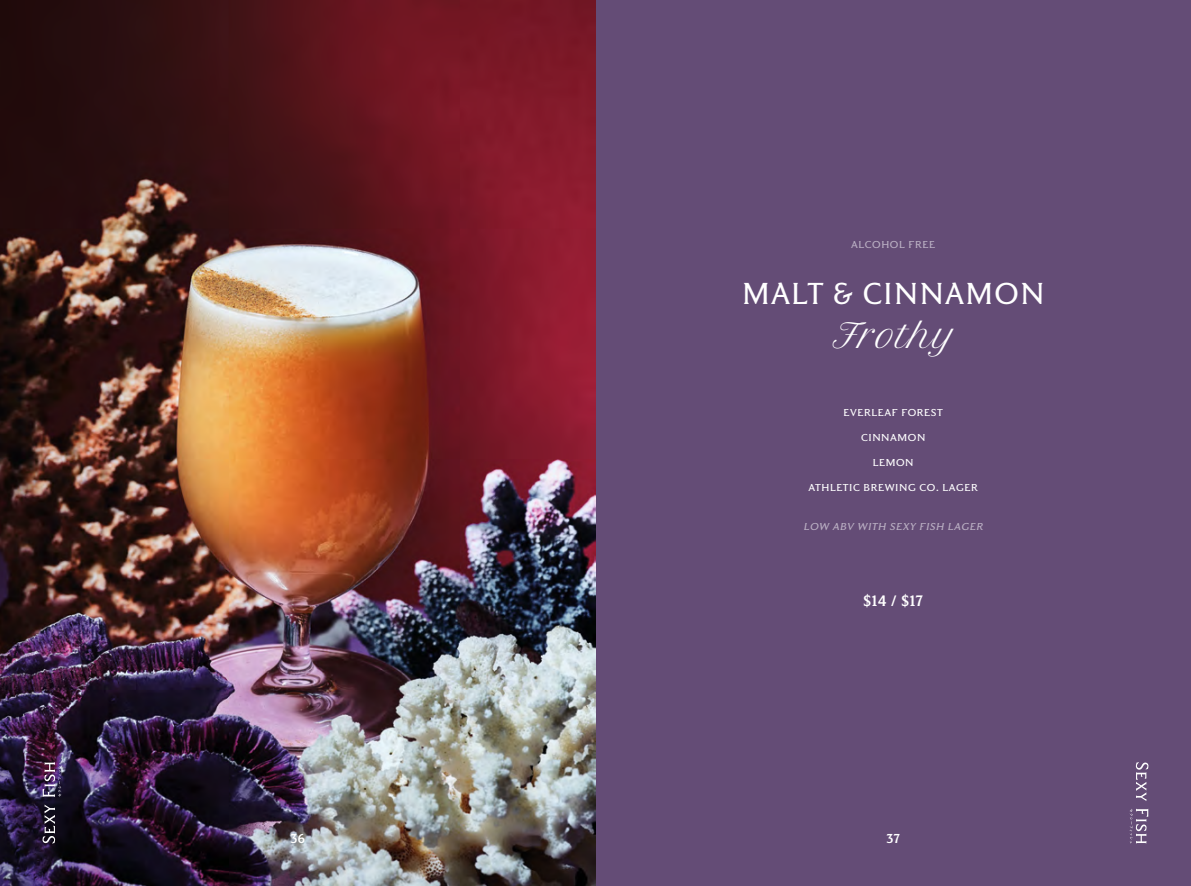
<style>
.page{position:relative;width:1191px;height:886px;background:#fff}
.page>*{position:absolute;margin:0;border:0;box-sizing:border-box;transform-origin:0 0}
.t1{font:35px "Grant Avenue";letter-spacing:.04em;color:#fff}
.t2{font:italic 32.5px "Petit Formal Script";letter-spacing:.03em;color:#fff}
.t3{font:500 17.5px "Grant Avenue";color:#fff}
.t4{font:500 15px "Grant Avenue";color:#fff}
.t5{font:13.75px/25px "Grant Avenue";letter-spacing:.04em;color:#fff;text-align:center}
.t6{font:italic 13.75px "Grant Avenue";color:#baafc3}
.t7{font:13.75px "Grant Avenue";letter-spacing:.04em;color:#baafc3}
</style>
<div class="page">
<div style="left:595px;top:0;width:596px;height:886px;background:#644c76"></div>
<img style="left:0;top:0;width:595px;height:886px">
<svg style="left:43px;top:762px;width:18px;height:81px"></svg>
<svg style="left:1129px;top:762px;width:19px;height:81px"></svg>
<p class="t7" style="left:851px;top:236px;width:85px">alcohol free</p>
<h1 class="t1" style="left:742px;top:276px;width:304px">MALT &amp; CINNAMON</h1>
<h2 class="t2" style="left:832px;top:316px;width:123px">Frothy</h2>
<p class="t5" style="left:808px;top:400px;width:171px">everleaf forest<br>cinnamon<br>lemon<br>athletic brewing co. lager</p>
<p class="t6" style="left:803px;top:519px;width:183px">low abv with sexy fish lager</p>
<p class="t3" style="left:863px;top:592px;width:61px">$14 / $17</p>
<p class="t4" style="left:290px;top:831px;width:16px">36</p>
<p class="t4" style="left:886px;top:831px;width:15px">37</p>
</div>
